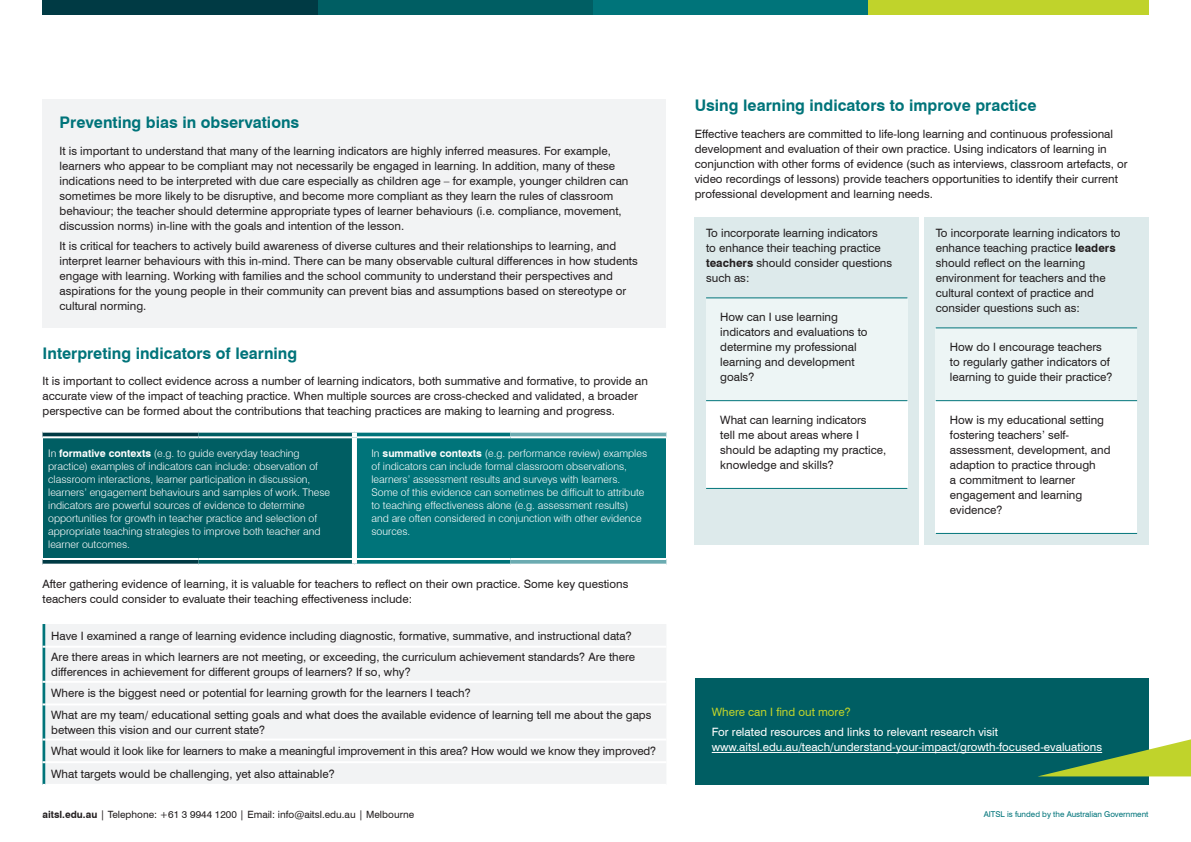
<style>
.page{position:relative;width:1191px;height:842px;background:#fff}
.page>*{position:absolute;margin:0;border:0;box-sizing:border-box;transform-origin:0 0}
.Heading_2{font:700 16px "Swiss 721 BT";color:#00747a}
.Body_Text{font:11.5px/15px "Swiss 721 BT";color:#231f20}
.Body_Text-2{font:11.5px/15px "Swiss 721 BT";color:#fff}
.Body_Text-3{font:11.5px "Swiss 721 BT";color:#c0d32b}
.Table_text{font:300 10.5px/13px "Swiss 721 BT";color:#fff}
.Body_Text-4{font:10px "Swiss 721 BT";color:#231f20}
.Body_Text-5{font:8px "Swiss 721 BT";color:#00747a}
.s1{font-weight:700}
</style>
<div class="page">
<div style="left:43px;top:0;width:280px;height:15px;background:#003a44"></div>
<div style="left:319px;top:0;width:280px;height:15px;background:#005e63"></div>
<div style="left:593px;top:0;width:280px;height:15px;background:#00747a"></div>
<div style="left:868px;top:0;width:280px;height:15px;background:#c0d32b"></div>
<div style="left:43px;top:99px;width:623px;height:228px;background:#f2f3f4"></div>
<div style="left:694px;top:678px;width:454px;height:107px;background:#005e63"></div>
<hr style="left:711px;top:752px;width:391px;height:1px;background:#fff">
<svg style="left:1040px;top:739px;width:151px;height:37px"></svg>
<svg style="left:43px;top:432px;width:623px;height:133px;background:#0f7176"></svg>
<div style="left:46px;top:624px;width:620px;height:160px;background:#f2f3f4"></div>
<hr style="left:46px;top:646px;width:620px;height:2px;background:#fff">
<hr style="left:46px;top:681px;width:620px;height:2px;background:#fff">
<hr style="left:46px;top:703px;width:620px;height:2px;background:#fff">
<hr style="left:46px;top:738px;width:620px;height:2px;background:#fff">
<hr style="left:46px;top:761px;width:620px;height:2px;background:#fff">
<svg style="left:43px;top:624px;width:3px;height:161px"></svg>
<div style="left:694px;top:217px;width:224px;height:328px;background:#ddeaeb"></div>
<div style="left:706px;top:298px;width:201px;height:103px;background:#edf5f5"></div>
<div style="left:706px;top:401px;width:201px;height:87px;background:#fff"></div>
<hr style="left:706px;top:488px;width:201px;height:1px;background:#00747a">
<hr style="left:706px;top:298px;width:201px;height:1px;background:#00747a">
<hr style="left:706px;top:400px;width:201px;height:1px;background:#00747a">
<div style="left:924px;top:217px;width:224px;height:328px;background:#ddeaeb"></div>
<div style="left:935px;top:328px;width:202px;height:73px;background:#edf5f5"></div>
<div style="left:935px;top:401px;width:202px;height:132px;background:#fff"></div>
<hr style="left:935px;top:533px;width:202px;height:1px;background:#00747a">
<hr style="left:935px;top:328px;width:202px;height:1px;background:#00747a">
<hr style="left:935px;top:400px;width:202px;height:1px;background:#00747a">
<p class="Heading_2" style="left:60px;top:113px;width:241px">Preventing bias in observations</p>
<p class="Body_Text" style="left:60px;top:143px;width:570px">It is important to understand that many of the learning indicators are highly inferred measures. For example, learners who appear to be compliant may not necessarily be engaged in learning. In addition, many of these indications need to be interpreted with due care especially as children age – for example, younger children can sometimes be more likely to be disruptive, and become more compliant as they learn the rules of classroom behaviour; the teacher should determine appropriate types of learner behaviours (i.e. compliance, movement, discussion norms) in-line with the goals and intention of the lesson.</p>
<p class="Body_Text" style="left:60px;top:239px;width:580px">It is critical for teachers to actively build awareness of diverse cultures and their relationships to learning, and interpret learner behaviours with this in-mind. There can be many observable cultural differences in how students engage with learning. Working with families and the school community to understand their perspectives and aspirations for the young people in their community can prevent bias and assumptions based on stereotype or cultural norming.</p>
<p class="Heading_2" style="left:43px;top:344px;width:256px">Interpreting indicators of learning</p>
<p class="Body_Text" style="left:43px;top:374px;width:607px">It is important to collect evidence across a number of learning indicators, both summative and formative, to provide an accurate view of the impact of teaching practice. When multiple sources are cross-checked and validated, a broader perspective can be formed about the contributions that teaching practices are making to learning and progress.</p>
<p class="Table_text" style="left:48px;top:446px;width:283px">In <span class="s1">formative contexts</span> (e.g. to guide everyday teaching practice) examples of indicators can include: observation of classroom interactions, learner participation in discussion, learners’ engagement behaviours and samples of work. These indicators are powerful sources of evidence to determine opportunities for growth in teacher practice and selection of appropriate teaching strategies to improve both teacher and learner outcomes.</p>
<p class="Table_text" style="left:371px;top:446px;width:277px">In <span class="s1">summative contexts</span> (e.g. performance review) examples of indicators can include formal classroom observations, learners’ assessment results and surveys with learners.<br>Some of this evidence can sometimes be difficult to attribute to teaching effectiveness alone (e.g. assessment results) and are often considered in conjunction with other evidence sources.</p>
<p class="Body_Text" style="left:43px;top:576px;width:587px">After gathering evidence of learning, it is valuable for teachers to reflect on their own practice. Some key questions teachers could consider to evaluate their teaching effectiveness include:</p>
<p class="Body_Text" style="left:51px;top:628px;width:582px">Have I examined a range of learning evidence including diagnostic, formative, summative, and instructional data?</p>
<p class="Body_Text" style="left:51px;top:649px;width:585px">Are there areas in which learners are not meeting, or exceeding, the curriculum achievement standards? Are there differences in achievement for different groups of learners? If so, why?</p>
<p class="Body_Text" style="left:51px;top:686px;width:421px">Where is the biggest need or potential for learning growth for the learners I teach?</p>
<p class="Body_Text" style="left:51px;top:707px;width:602px">What are my team/ educational setting goals and what does the available evidence of learning tell me about the gaps between this vision and our current state?</p>
<p class="Body_Text" style="left:51px;top:743px;width:606px">What would it look like for learners to make a meaningful improvement in this area? How would we know they improved?</p>
<p class="Body_Text" style="left:51px;top:766px;width:285px">What targets would be challenging, yet also attainable?</p>
<p class="Heading_2" style="left:694px;top:96px;width:343px">Using learning indicators to improve practice</p>
<p class="Body_Text" style="left:694px;top:126px;width:434px">Effective teachers are committed to life-long learning and continuous professional development and evaluation of their own practice. Using indicators of learning in conjunction with other forms of evidence (such as interviews, classroom artefacts, or video recordings of lessons) provide teachers opportunities to identify their current professional development and learning needs.</p>
<p class="Body_Text" style="left:706px;top:226px;width:188px">To incorporate learning indicators<br>to enhance their teaching practice <span class="s1">teachers</span> should consider questions such as:</p>
<p class="Body_Text" style="left:720px;top:309px;width:149px">How can I use learning indicators and evaluations to determine my professional learning and development goals?</p>
<p class="Body_Text" style="left:720px;top:412px;width:167px">What can learning indicators<br>tell me about areas where I should be adapting my practice, knowledge and skills?</p>
<p class="Body_Text" style="left:935px;top:226px;width:186px">To incorporate learning indicators to enhance teaching practice <span class="s1">leaders </span>should reflect on the learning environment for teachers and the cultural context of practice and consider questions such as:</p>
<p class="Body_Text" style="left:950px;top:339px;width:164px">How do I encourage teachers to regularly gather indicators of learning to guide their practice?</p>
<p class="Body_Text" style="left:950px;top:412px;width:162px">How is my educational setting fostering teachers’ self&shy;assessment, development, and adaption to practice through<br>a commitment to learner engagement and learning evidence?</p>
<p class="Body_Text-3" style="left:711px;top:704px;width:140px">Where can I find out more?</p>
<p class="Body_Text-2" style="left:711px;top:725px;width:392px">For related resources and links to relevant research visit www.aitsl.edu.au/teach/understand-your-impact/growth-focused-evaluations</p>
<p class="Body_Text-4" style="left:43px;top:809px;width:373px"><span class="s1">aitsl.edu.au</span> | Telephone: +61 3 9944 1200 | Email: info@aitsl.edu.au | Melbourne</p>
<p class="Body_Text-5" style="left:983px;top:809px;width:166px">AITSL is funded by the Australian Government</p>
</div>
